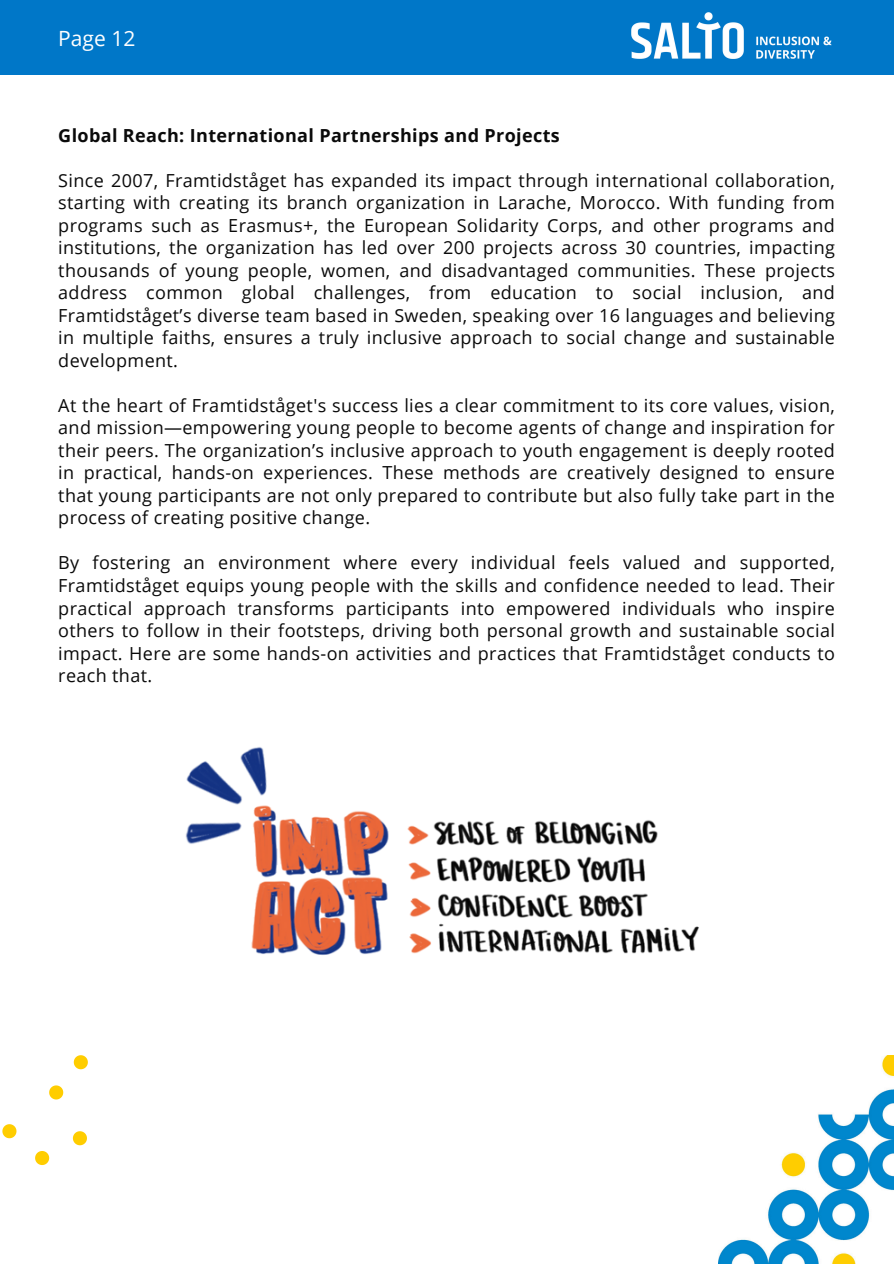
<style>
.page{position:relative;width:894px;height:1264px;background:#fff}
.page>*{position:absolute;margin:0;border:0;box-sizing:border-box;transform-origin:0 0}
.t1{font:21px "Open Sans";color:#fff}
.t2{font:18px/22.5px "Open Sans";letter-spacing:.02em;color:#0a0a0a;text-align:justify}
.t3{font:700 18px "Open Sans";letter-spacing:.02em;color:#0a0a0a}
</style>
<div class="page">
<div style="left:0;top:0;width:893px;height:74px;background:#0077c8"></div>
<img style="left:631px;top:12px;width:201px;height:47px">
<img style="left:718px;top:1055px;width:175px;height:208px">
<svg style="left:2px;top:1124px;width:14px;height:14px"></svg>
<svg style="left:73px;top:1131px;width:14px;height:14px"></svg>
<svg style="left:74px;top:1055px;width:14px;height:14px"></svg>
<svg style="left:49px;top:1085px;width:14px;height:14px"></svg>
<svg style="left:35px;top:1151px;width:14px;height:13px"></svg>
<img style="left:185px;top:747px;width:514px;height:208px">
<p class="t1" style="left:58px;top:24px;width:79px">Page 12</p>
<h2 class="t3" style="left:58px;top:122px;width:503px">Global Reach: International Partnerships and Projects</h2>
<p class="t2" style="left:58px;top:168px;width:778px">Since 2007, Framtidståget has expanded its impact through international collaboration, starting with creating its branch organization in Larache, Morocco. With funding from programs such as Erasmus+, the European Solidarity Corps, and other programs and institutions, the organization has led over 200 projects across 30 countries, impacting thousands of young people, women, and disadvantaged communities. These projects address common global challenges, from education to social inclusion, and Framtidståget’s diverse team based in Sweden, speaking over 16 languages and believing in multiple faiths, ensures a truly inclusive approach to social change and sustainable development.</p>
<p class="t2" style="left:58px;top:393px;width:778px">At the heart of Framtidståget's success lies a clear commitment to its core values, vision, and mission—empowering young people to become agents of change and inspiration for their peers. The organization’s inclusive approach to youth engagement is deeply rooted in practical, hands-on experiences. These methods are creatively designed to ensure that young participants are not only prepared to contribute but also fully take part in the process of creating positive change.</p>
<p class="t2" style="left:58px;top:551px;width:778px">By fostering an environment where every individual feels valued and supported, Framtidståget equips young people with the skills and confidence needed to lead. Their practical approach transforms participants into empowered individuals who inspire others to follow in their footsteps, driving both personal growth and sustainable social impact. Here are some hands-on activities and practices that Framtidståget conducts to reach that.</p>
</div>
